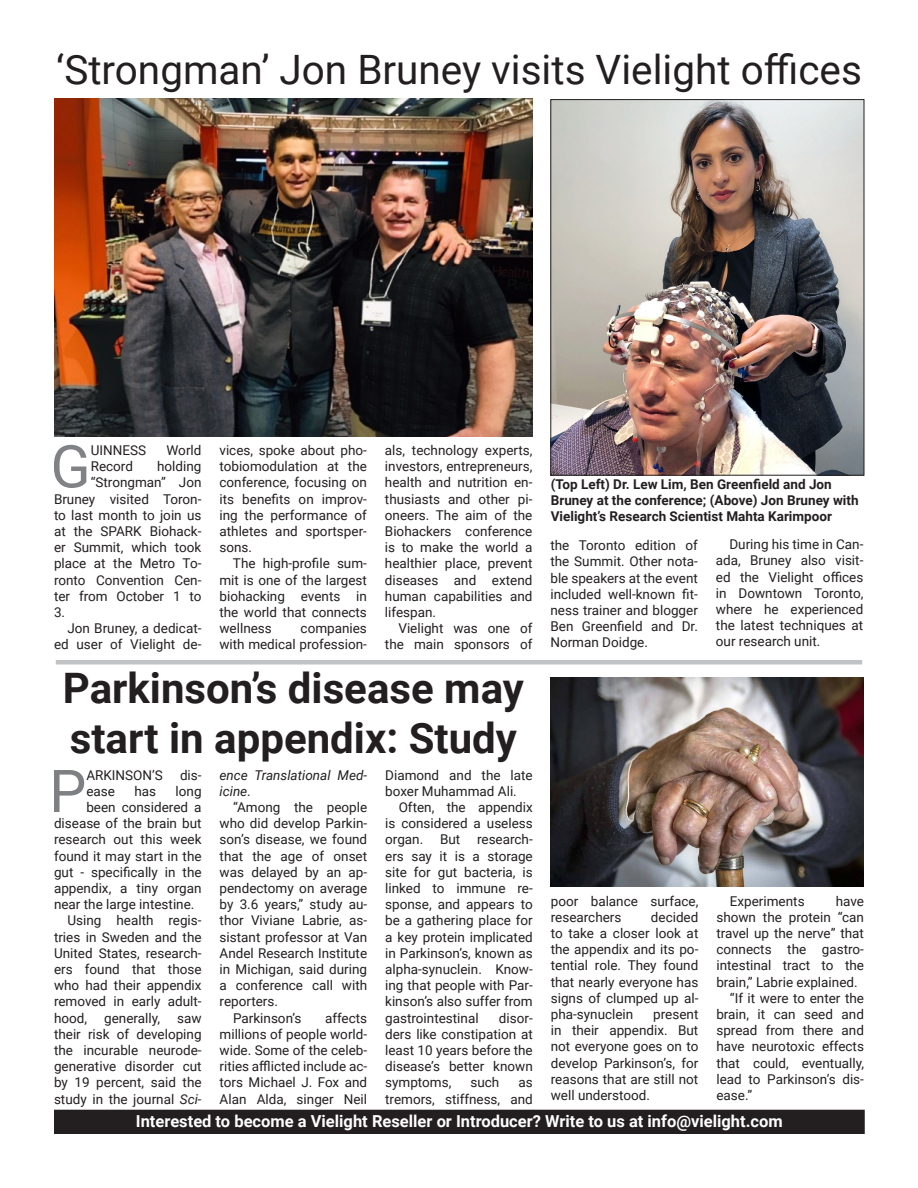
<style>
.page{position:relative;width:918px;height:1188px;background:#fff}
.page>*{position:absolute;margin:0;border:0;box-sizing:border-box;transform-origin:0 0}
.t1{font:59.1px "Roboto";color:#808285}
.t2{font:59.1px "Roboto";color:#7e8083}
.t3{font:700 42px/50.4px "Roboto";color:#231f20}
.t4{font:40.5px "Roboto";color:#231f20}
.t5{font:700 16.5px "Roboto";color:#fff}
.t6{font:13.5px/16.2px "Roboto";color:#231f20;text-align:justify}
.t7{font:700 13.5px/16.2px "Roboto";color:#231f20}
.t8{font:italic 13.5px/16.2px "Roboto";color:#231f20}
.s1{font-style:normal}
.s2{font-style:italic}
</style>
<div class="page">
<div style="left:55px;top:1110px;width:809px;height:23px;background:#231f20"></div>
<div style="left:54px;top:1110px;width:811px;height:24px;border:2px solid #231f20"></div>
<hr style="left:56px;top:660px;width:806px;height:4px;background:#c1c2c4">
<img style="left:552px;top:101px;width:310px;height:373px">
<div style="left:550px;top:99px;width:314px;height:377px;border:1px solid #231f20"></div>
<img style="left:54px;top:98px;width:479px;height:338px">
<img style="left:551px;top:678px;width:313px;height:209px">
<p class="t4" style="left:56px;top:42px;width:807px">‘Strongman’ Jon Bruney visits Vielight offices</p>
<p class="t1" style="left:50px;top:425px;width:42px">G</p>
<p class="t6" style="left:91px;top:442px;width:57px">UINNESS</p>
<p class="t6" style="left:167px;top:442px;width:36px">World</p>
<p class="t6" style="left:91px;top:458px;width:44px">Record</p>
<p class="t6" style="left:157px;top:458px;width:46px">holding</p>
<p class="t6" style="left:91px;top:474px;width:112px">“Strongman” Jon</p>
<p class="t6" style="left:54px;top:490px;width:149px">Bruney visited Toron-</p>
<p class="t6" style="left:54px;top:506px;width:149px">to last month to join us</p>
<p class="t6" style="left:54px;top:523px;width:149px">at the SPARK Biohack-</p>
<p class="t6" style="left:54px;top:539px;width:149px">er Summit, which took</p>
<p class="t6" style="left:54px;top:555px;width:149px">place at the Metro To-</p>
<p class="t6" style="left:54px;top:571px;width:149px">ronto Convention Cen-</p>
<p class="t6" style="left:54px;top:587px;width:149px">ter from October 1 to</p>
<p class="t6" style="left:54px;top:604px;width:13px">3.</p>
<p class="t6" style="left:54px;top:620px;width:149px;text-align:right">Jon Bruney, a dedicat&shy;ed user of Vielight de-</p>
<p class="t6" style="left:219px;top:442px;width:149px">vices, spoke about pho&shy;tobiomodulation at the conference, focusing on its benefits on improv&shy;ing the performance of athletes and sportsper&shy;sons.</p>
<p class="t6" style="left:219px;top:555px;width:149px;text-indent:14px">The high-profile sum&shy;mit is one of the largest biohacking events in the world that connects wellness</p>
<p class="t6" style="left:219px;top:620px;width:149px;text-align:right">companies<br>with medical profession-</p>
<p class="t6" style="left:385px;top:442px;width:149px">als, technology experts, investors, entrepreneurs, health and nutrition en&shy;thusiasts and other pi&shy;oneers. The aim of the Biohackers conference is to make the world a healthier place, prevent diseases and extend human capabilities and lifespan.</p>
<p class="t6" style="left:385px;top:620px;width:149px;text-align:right">Vielight was one of the main sponsors of</p>
<p class="t3" style="left:63px;top:661px;width:463px">Parkinson’s disease may start in appendix: Study</p>
<p class="t2" style="left:49px;top:750px;width:39px">P</p>
<p class="t6" style="left:86px;top:766px;width:78px">ARKINSON’S</p>
<p class="t6" style="left:180px;top:766px;width:23px">dis-</p>
<p class="t8" style="left:220px;top:766px;width:149px">ence Translational Med&shy;icine<span class="s1">.</span></p>
<p class="t6" style="left:220px;top:799px;width:149px;text-indent:14px">“Among the people who did develop Parkin&shy;son’s disease, we found that the age of onset was delayed by an ap&shy;pendectomy on average by 3.6 years,” study au&shy;thor Viviane Labrie, as&shy;sistant professor at Van Andel Research Institute in Michigan, said during a conference call with reporters.</p>
<p class="t6" style="left:233px;top:1009px;width:70px">Parkinson’s</p>
<p class="t6" style="left:385px;top:766px;width:149px">Diamond and the late boxer Muhammad Ali.</p>
<p class="t6" style="left:385px;top:799px;width:149px;text-indent:14px">Often, the appendix is considered a useless organ. But research&shy;ers say it is a storage site for gut bacteria, is linked to immune re&shy;sponse, and appears to be a gathering place for a key protein implicated in Parkinson’s, known as alpha-synuclein. Know&shy;ing that people with Par&shy;kinson’s also suffer from gastrointestinal</p>
<p class="t6" style="left:86px;top:782px;width:30px">ease</p>
<p class="t6" style="left:134px;top:782px;width:23px">has</p>
<p class="t6" style="left:176px;top:782px;width:28px">long</p>
<p class="t6" style="left:86px;top:799px;width:117px">been considered a</p>
<p class="t6" style="left:54px;top:815px;width:149px">disease of the brain but</p>
<p class="t6" style="left:54px;top:831px;width:149px">research out this week</p>
<p class="t6" style="left:54px;top:847px;width:149px">found it may start in the</p>
<p class="t6" style="left:54px;top:863px;width:149px">gut - specifically in the</p>
<p class="t6" style="left:54px;top:880px;width:149px">appendix, a tiny organ</p>
<p class="t6" style="left:54px;top:896px;width:142px">near the large intestine.</p>
<p class="t6" style="left:54px;top:912px;width:149px;text-indent:14px">Using health regis&shy;tries in Sweden and the United States, research&shy;ers found that those who had their appendix removed in early adult&shy;hood,</p>
<p class="t6" style="left:220px;top:1009px;width:149px;text-indent:105px">affects millions of people world&shy;wide. Some of the celeb&shy;rities afflicted include ac&shy;tors Michael J. Fox and Alan Alda, singer Neil</p>
<p class="t6" style="left:104px;top:1009px;width:57px">generally,</p>
<p class="t6" style="left:385px;top:1009px;width:149px;text-indent:114px">disor&shy;ders like constipation at least 10 years before the disease’s better known symptoms,</p>
<p class="t6" style="left:54px;top:1009px;width:149px;text-indent:123px">saw their risk of developing the incurable neurode&shy;generative disorder cut by 19 percent, said the study in the journal <span class="s2">Sci-</span></p>
<p class="t6" style="left:470px;top:1074px;width:30px">such</p>
<p class="t6" style="left:385px;top:1074px;width:149px;text-align:right">as<br>tremors, stiffness, and</p>
<p class="t7" style="left:551px;top:475px;width:309px">(Top Left) Dr. Lew Lim, Ben Greenfield and Jon<br>Bruney at the conference; (Above) Jon Bruney with<br>Vielight’s Research Scientist Mahta Karimpoor</p>
<p class="t6" style="left:550px;top:537px;width:149px">the Toronto edition of the Summit. Other nota&shy;ble speakers at the event included well-known fit&shy;ness trainer and blogger Ben Greenfield and Dr.<br>Norman Doidge.</p>
<p class="t6" style="left:716px;top:536px;width:149px;text-indent:14px">During his time in Can&shy;ada, Bruney also visit&shy;ed the Vielight offices in Downtown Toronto, where he experienced the latest techniques at our research unit.</p>
<p class="t6" style="left:551px;top:892px;width:149px">poor balance surface, researchers</p>
<p class="t6" style="left:551px;top:908px;width:149px;text-indent:100px">decided to take a closer look at the appendix and its po&shy;tential role. They found that nearly everyone has signs of clumped up al&shy;pha-synuclein</p>
<p class="t6" style="left:551px;top:1006px;width:149px;text-indent:102px">present in their appendix. But not everyone goes on to develop Parkinson’s, for reasons that are still not well understood.</p>
<p class="t6" style="left:716px;top:892px;width:149px;text-indent:119px">have shown the protein “can travel up the nerve” that connects the gastro&shy;intestinal tract to the brain,” Labrie explained.</p>
<p class="t6" style="left:716px;top:989px;width:149px;text-indent:14px">“If it were to enter the brain, it can seed and spread from there and have neurotoxic effects that could, eventually, lead to Parkinson’s dis&shy;ease.”</p>
<p class="t6" style="left:730px;top:892px;width:76px">Experiments</p>
<p class="t5" style="left:136px;top:1109px;width:648px">Interested to become a Vielight Reseller or Introducer? Write to us at info@vielight.com</p>
</div>
